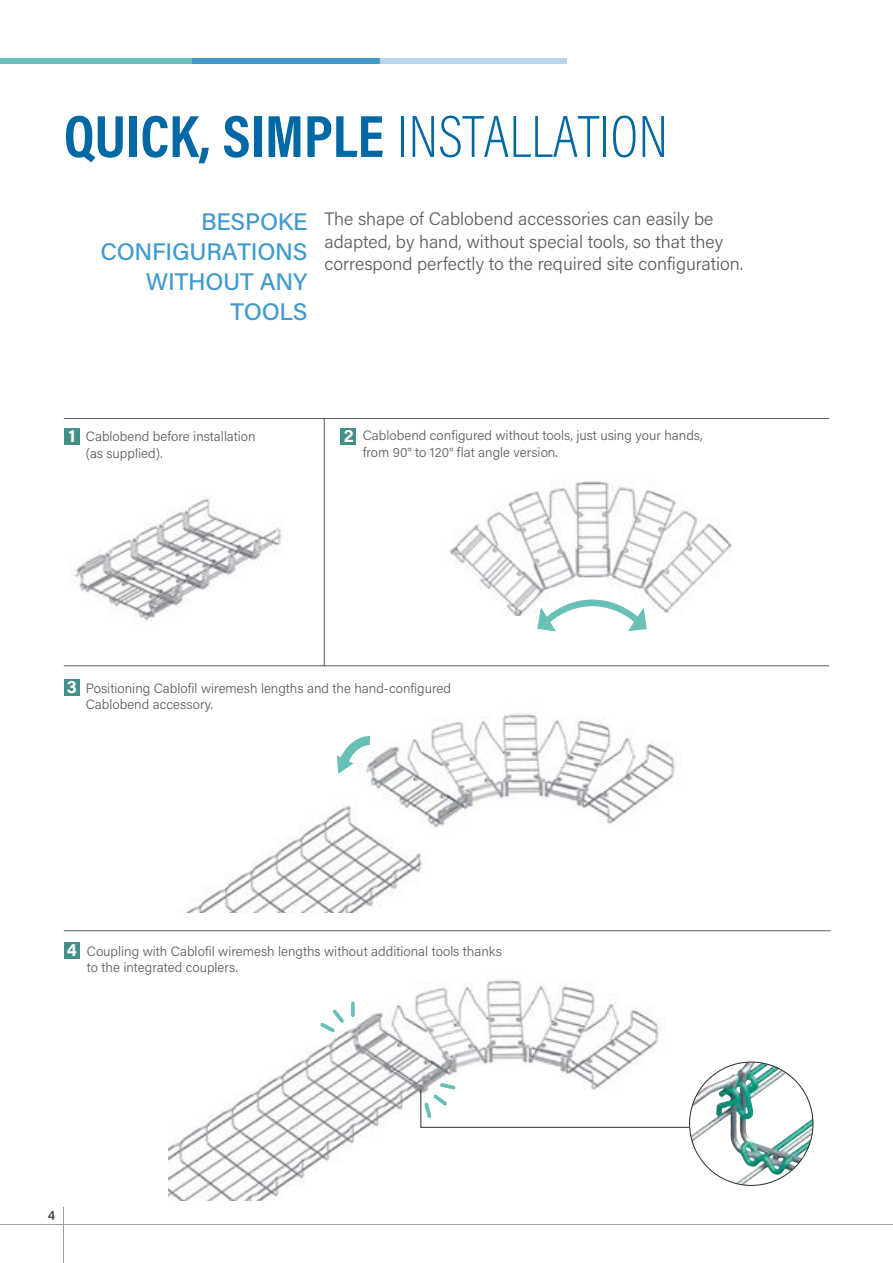
<style>
.page{position:relative;width:893px;height:1263px;background:#fff}
.page>*{position:absolute;margin:0;border:0;box-sizing:border-box;transform-origin:0 0}
.t1{font:700 60px "Acumin Pro Cond";color:#0068a5}
.t2{font:500 24px/30px "Acumin Pro";letter-spacing:-.01em;color:#409acd;text-align:right}
.t3{font:300 18px/22.5px "Acumin Pro";color:#5c5c5b}
.t4{font:700 18px "Acumin Pro";color:#fff}
.t5{font:300 13.5px/16.5px "Acumin Pro";color:#5c5c5b}
.t6{font:500 13.5px "Acumin Pro";color:#2b2b2a}
.s1{font-weight:200}
</style>
<div class="page">
<img style="left:186px;top:714px;width:489px;height:198px">
<img style="left:168px;top:980px;width:491px;height:221px">
<img style="left:449px;top:481px;width:283px;height:134px">
<div style="left:64px;top:428px;width:16px;height:16px;background:#439089"></div>
<div style="left:341px;top:428px;width:15px;height:16px;background:#439089"></div>
<div style="left:64px;top:679px;width:16px;height:17px;background:#439089"></div>
<div style="left:64px;top:942px;width:16px;height:16px;background:#439089"></div>
<img style="left:690px;top:1062px;width:123px;height:123px">
<svg style="left:351px;top:1003px;width:4px;height:12px"></svg>
<svg style="left:317px;top:1006px;width:30px;height:29px"></svg>
<svg style="left:420px;top:1080px;width:270px;height:48px"></svg>
<svg style="left:332px;top:731px;width:47px;height:43px"></svg>
<img style="left:74px;top:498px;width:208px;height:127px">
<div style="left:192px;top:58px;width:188px;height:6px;background:#409acd"></div>
<div style="left:380px;top:58px;width:187px;height:6px;background:#b8d6eb"></div>
<div style="left:0;top:58px;width:192px;height:6px;background:#67c0b6"></div>
<hr style="left:63px;top:1208px;width:1px;height:55px;background:#9f9f9e">
<hr style="left:0;top:1224px;width:893px;height:1px;background:#9f9f9e">
<svg style="left:537px;top:599px;width:110px;height:32px"></svg>
<hr style="left:324px;top:418px;width:1px;height:248px;background:#5c5c5b">
<hr style="left:64px;top:930px;width:767px;height:1px;background:#5c5c5b">
<hr style="left:64px;top:665px;width:765px;height:1px;background:#5c5c5b">
<hr style="left:64px;top:418px;width:765px;height:1px;background:#5c5c5b">
<h1 class="t1" style="left:64px;top:97px;width:606px">QUICK, SIMPLE <span class="s1">INSTALLATION</span></h1>
<h2 class="t2" style="left:100px;top:206px;width:209px">BESPOKE<br>CONFIGURATIONS<br>WITHOUT ANY<br>TOOLS</h2>
<h3 class="t3" style="left:325px;top:207px;width:420px">The shape of Cablobend accessories can easily be adapted, by hand, without special tools, so that they correspond perfectly to the required site configuration.</h3>
<h3 class="t4" style="left:68px;top:423px;width:9px">1</h3>
<h3 class="t4" style="left:344px;top:423px;width:11px">2</h3>
<p class="t5" style="left:86px;top:428px;width:171px">Cablobend before installation (as supplied).</p>
<p class="t5" style="left:363px;top:427px;width:341px">Cablobend configured without tools, just using your hands, from 90° to 120° flat angle version.</p>
<h3 class="t4" style="left:67px;top:674px;width:12px">3</h3>
<p class="t5" style="left:86px;top:679px;width:367px">Positioning Cablofil wiremesh lengths and the hand-configured<br>Cablobend accessory.</p>
<h3 class="t4" style="left:67px;top:937px;width:12px">4</h3>
<p class="t5" style="left:87px;top:942px;width:416px">Coupling with Cablofil wiremesh lengths without additional tools thanks to the integrated couplers.</p>
<p class="t6" style="left:48px;top:1206px;width:9px">4</p>
</div>
